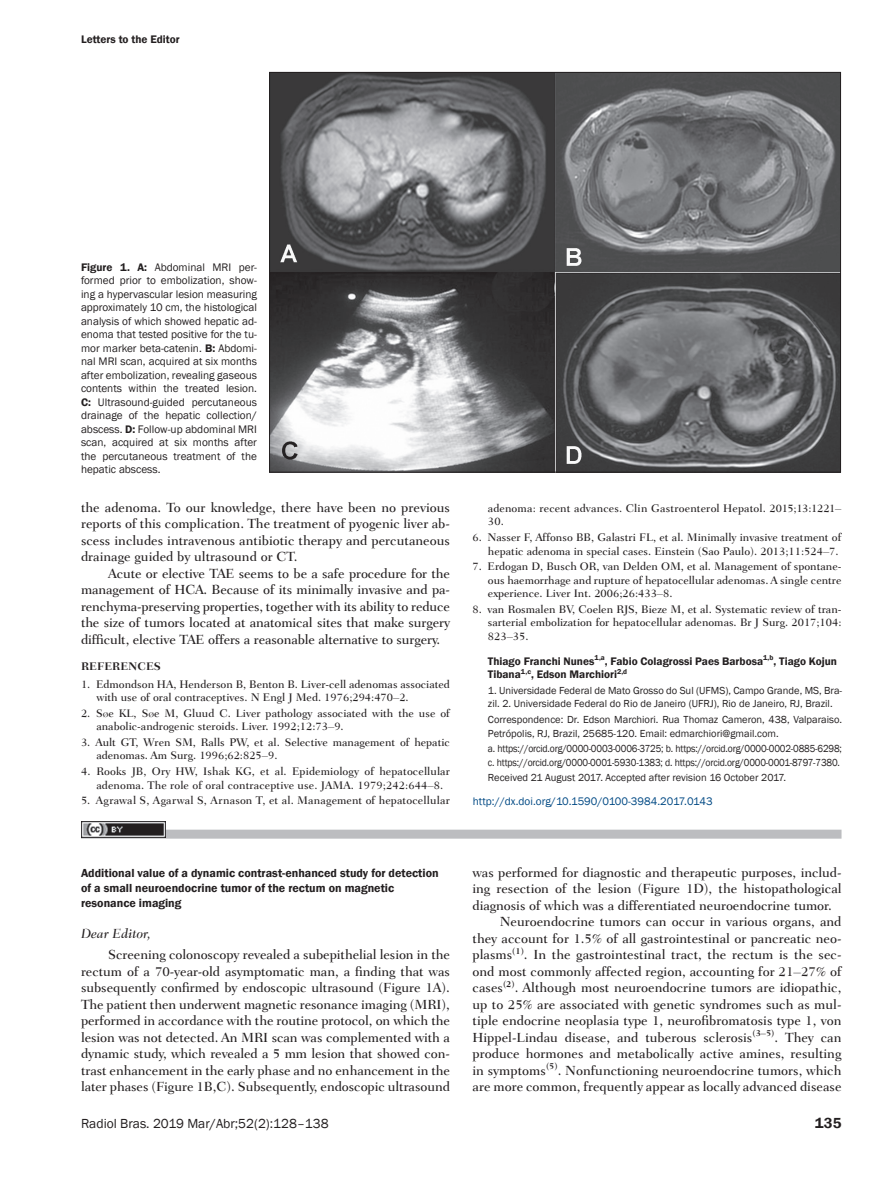
<style>
.page{position:relative;width:893px;height:1191px;background:#fff}
.page>*{position:absolute;margin:0;border:0;box-sizing:border-box;transform-origin:0 0}
.t1{font:600 15px "Franklin Gothic";color:#231f20}
.t2{font:500 13.5px/16.5px "Fairfield LT";color:#231f20;text-align:justify}
.t3{font:13.5px "Franklin Gothic";color:#231f20}
.t4{font:italic 500 13.5px "Fairfield LT";color:#231f20}
.t5{font:600 12px/15px "Franklin Gothic";color:#231f20}
.t6{font:500 11.25px/13.5px "Fairfield LT";color:#231f20}
.t7{font:11.25px/13.5px "Franklin Gothic";color:#231f20;text-align:justify}
.t8{font:600 11.25px/13.5px "Franklin Gothic";color:#231f20}
.t9{font:11.25px "Franklin Gothic";color:#014984}
.t10{font:700 11.25px "Fairfield LT";color:#231f20}
.t11{font:10.5px/13.5px "Franklin Gothic";color:#231f20}
.t12{font:10.5px/13.5px "Franklin Gothic";color:#231f20;scale:.92 1}
.s1{font-weight:600}
.s2{font-family:"Garamond";font-weight:400}
</style>
<div class="page">
<div style="left:81px;top:829px;width:760px;height:9px;background:#bcbdc0"></div>
<img style="left:81px;top:821px;width:85px;height:16px">
<img style="left:271px;top:74px;width:568px;height:396px">
<p class="t8" style="left:81px;top:33px;width:100px">Letters to the Editor</p>
<p class="t7" style="left:81px;top:260px;width:178px"><span class="s1">Figure 1. A:</span> Abdominal MRI per&shy;formed prior to embolization, show&shy;ing a hypervascular lesion measuring approximately 10 cm, the histological analysis of which showed hepatic ad&shy;enoma that tested positive for the tu&shy;mor marker beta-catenin. <span class="s1">B:</span> Abdomi&shy;nal MRI scan, acquired at six months after embolization, revealing gaseous contents within the treated lesion.<br><span class="s1">C:</span> Ultrasound-guided percutaneous drainage of the hepatic collection/ abscess. <span class="s1">D:</span> Follow-up abdominal MRI scan, acquired at six months after the percutaneous treatment of the hepatic abscess.</p>
<p class="t2" style="left:81px;top:499px;width:371px">the adenoma. To our knowledge, there have been no previous reports of this complication. The treatment of pyogenic liver ab&shy;scess includes intravenous antibiotic therapy and percutaneous drainage guided by ultrasound or CT.</p>
<p class="t2" style="left:81px;top:565px;width:370px;text-indent:27px">Acute or elective TAE seems to be a safe procedure for the management of HCA. Because of its minimally invasive and pa&shy;renchyma-preserving properties, together with its ability to reduce the size of tumors located at anatomical sites that make surgery difficult, elective TAE offers a reasonable alternative to surgery.</p>
<p class="t10" style="left:81px;top:659px;width:82px">REFERENCES</p>
<p class="t6" style="left:96px;top:677px;width:355px;text-indent:-15px">1. Edmondson HA, Henderson B, Benton B. Liver-cell adenomas associated with use of oral contraceptives. N Engl J Med. 1976;294:470–2.</p>
<p class="t6" style="left:96px;top:706px;width:355px;text-indent:-15px">2. S<span class="s2">ø</span>e KL, S<span class="s2">ø</span>e M, Gluud C. Liver pathology associated with the use of anabolic-androgenic steroids. Liver. 1992;12:73–9.</p>
<p class="t6" style="left:96px;top:735px;width:355px;text-indent:-15px">3. Ault GT, Wren SM, Ralls PW, et al. Selective management of hepatic adenomas. Am Surg. 1996;62:825–9.</p>
<p class="t6" style="left:96px;top:764px;width:355px;text-indent:-15px">4. Rooks JB, Ory HW, Ishak KG, et al. Epidemiology of hepatocellular adenoma. The role of oral contraceptive use. JAMA. 1979;242:644–8.</p>
<p class="t6" style="left:81px;top:793px;width:370px">5. Agrawal S, Agarwal S, Arnason T, et al. Management of hepatocellular</p>
<p class="t6" style="left:488px;top:501px;width:355px">adenoma: recent advances. Clin Gastroenterol Hepatol. 2015;13:1221–<br>30.</p>
<p class="t6" style="left:473px;top:531px;width:370px;text-align:right">6. Nasser F, Affonso BB, Galastri FL, et al. Minimally invasive treatment of hepatic adenoma in special cases. Einstein (Sao Paulo). 2013;11:524–7.</p>
<p class="t6" style="left:488px;top:560px;width:355px;text-align:justify;text-indent:-15px">7. Erdogan D, Busch OR, van Delden OM, et al. Management of spontane&shy;ous haemorrhage and rupture of hepatocellular adenomas. A single centre experience. Liver Int. 2006;26:433–8.</p>
<p class="t6" style="left:488px;top:602px;width:355px;text-align:justify;text-indent:-15px">8. van Rosmalen BV, Coelen RJS, Bieze M, et al. Systematic review of tran&shy;sarterial embolization for hepatocellular adenomas. Br J Surg. 2017;104:<br>823–35.</p>
<p class="t8" style="left:488px;top:654px;width:351px">Thiago Franchi Nunes<sup>1,a</sup>, Fabio Colagrossi Paes Barbosa<sup>1,b</sup>, Tiago Kojun<br>Tibana<sup>1,c</sup>, Edson Marchiori<sup>2,d</sup></p>
<p class="t11" style="left:488px;top:684px;width:356px">1. Universidade Federal de Mato Grosso do Sul (UFMS), Campo Grande, MS, Bra&shy;zil. 2. Universidade Federal do Rio de Janeiro (UFRJ), Rio de Janeiro, RJ, Brazil.</p>
<p class="t11" style="left:488px;top:713px;width:356px">Correspondence: Dr. Edson Marchiori. Rua Thomaz Cameron, 438, Valparaiso.<br>Petrópolis, RJ, Brazil, 25685-120. Email: edmarchiori@gmail.com.</p>
<p class="t12" style="left:488px;top:742px;width:386px">a. https://orcid.org/0000-0003-0006-3725; b. https://orcid.org/0000-0002-0885-6298; c. https://orcid.org/0000-0001-5930-1383; d. https://orcid.org/0000-0001-8797-7380.</p>
<p class="t11" style="left:488px;top:771px;width:300px">Received 21 August 2017. Accepted after revision 16 October 2017.</p>
<p class="t9" style="left:473px;top:794px;width:241px">http://dx.doi.org/10.1590/0100-3984.2017.0143</p>
<p class="t5" style="left:81px;top:865px;width:359px">Additional value of a dynamic contrast-enhanced study for detection of a small neuroendocrine tumor of the rectum on magnetic resonance imaging</p>
<p class="t4" style="left:81px;top:926px;width:71px">Dear Editor,</p>
<p class="t2" style="left:81px;top:946px;width:371px;text-indent:27px">Screening colonoscopy revealed a subepithelial lesion in the rectum of a 70-year-old asymptomatic man, a finding that was subsequently confirmed by endoscopic ultrasound (Figure 1A).<br>The patient then underwent magnetic resonance imaging (MRI), performed in accordance with the routine protocol, on which the lesion was not detected. An MRI scan was complemented with a dynamic study, which revealed a 5 mm lesion that showed con&shy;trast enhancement in the early phase and no enhancement in the later phases (Figure 1B,C). Subsequently, endoscopic ultrasound</p>
<p class="t2" style="left:472px;top:864px;width:370px">was performed for diagnostic and therapeutic purposes, includ-</p>
<p class="t2" style="left:472px;top:880px;width:370px">ing resection of the lesion (Figure 1D), the histopathological</p>
<p class="t2" style="left:472px;top:897px;width:361px">diagnosis of which was a differentiated neuroendocrine tumor.</p>
<p class="t2" style="left:500px;top:913px;width:343px">Neuroendocrine tumors can occur in various organs, and</p>
<p class="t2" style="left:472px;top:930px;width:370px">they account for 1.5% of all gastrointestinal or pancreatic neo-</p>
<p class="t2" style="left:472px;top:946px;width:370px">plasms<sup>(1)</sup>. In the gastrointestinal tract, the rectum is the sec-</p>
<p class="t2" style="left:473px;top:963px;width:370px">ond most commonly affected region, accounting for 21–27% of</p>
<p class="t2" style="left:473px;top:979px;width:370px">cases<sup>(2)</sup>. Although most neuroendocrine tumors are idiopathic,</p>
<p class="t2" style="left:473px;top:996px;width:370px">up to 25% are associated with genetic syndromes such as mul-</p>
<p class="t2" style="left:473px;top:1012px;width:370px">tiple endocrine neoplasia type 1, neurofibromatosis type 1, von</p>
<p class="t2" style="left:473px;top:1029px;width:370px">Hippel-Lindau disease, and tuberous sclerosis<sup>(3–5)</sup>. They can</p>
<p class="t2" style="left:473px;top:1045px;width:370px">produce hormones and metabolically active amines, resulting</p>
<p class="t2" style="left:473px;top:1062px;width:370px">in symptoms<sup>(5)</sup>. Nonfunctioning neuroendocrine tumors, which</p>
<p class="t2" style="left:473px;top:1078px;width:370px">are more common, frequently appear as locally advanced disease</p>
<p class="t3" style="left:81px;top:1114px;width:249px">Radiol Bras. 2019 Mar/Abr;52(2):128–138</p>
<p class="t1" style="left:815px;top:1113px;width:28px">135</p>
</div>
